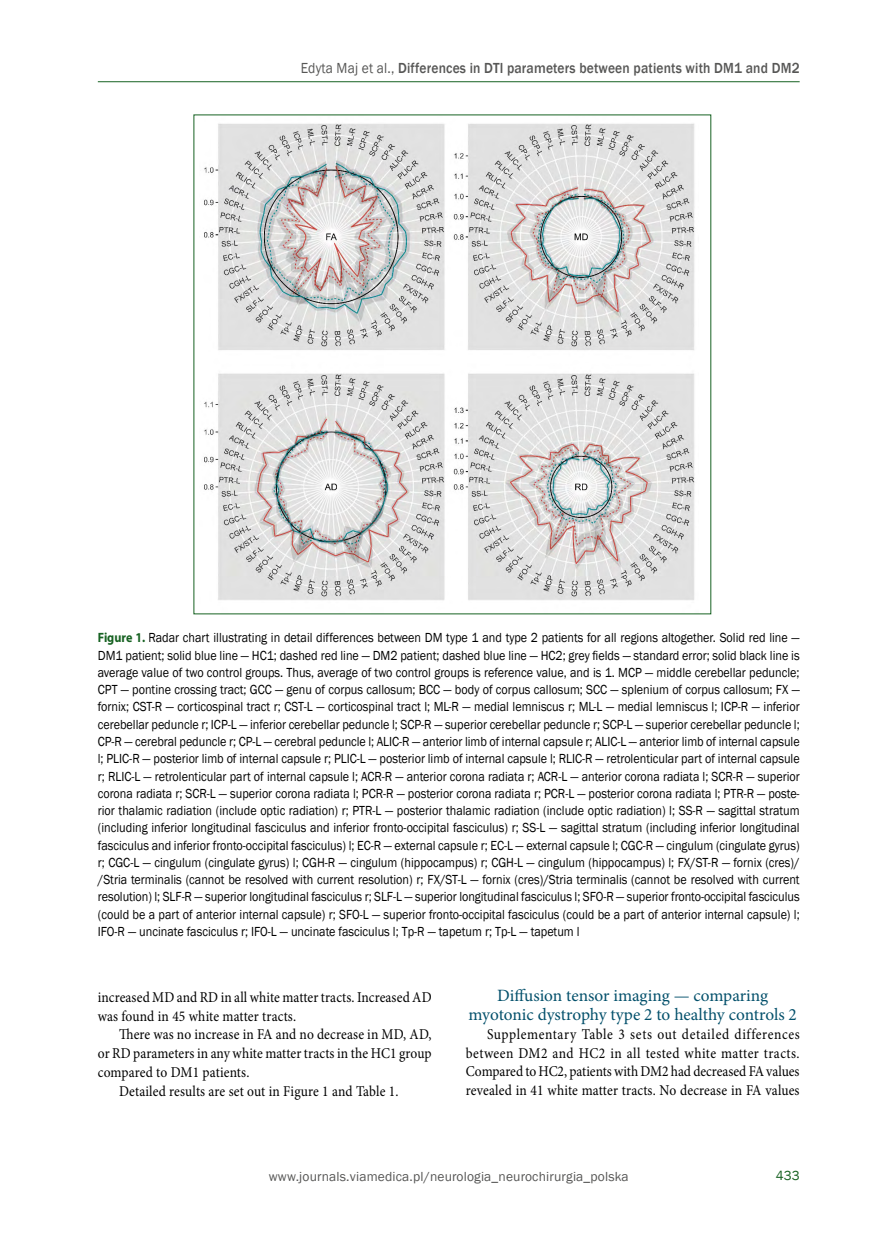
<style>
.page{position:relative;width:872px;height:1234px;background:#fff}
.page>*{position:absolute;margin:0;border:0;box-sizing:border-box;transform-origin:0 0}
.t1{font:17.25px/18.8px "Minion Pro";letter-spacing:-.005em;color:#03506b;text-align:center}
.t2{font:15px/18.8px "Minion Pro";letter-spacing:.01em;color:#000;scale:.9 1}
.t3{font:500 15px "Franklin Gothic";letter-spacing:.01em;color:#575756;scale:.9 1}
.t4{font:13.5px/17.2px "Franklin Gothic";color:#000;text-align:justify;scale:.9 1}
.t5{font:13.5px "Franklin Gothic";letter-spacing:.01em;color:#575756}
.t6{font:13.5px "Franklin Gothic";color:#176222}
.s1{font-weight:400}
.s2{font-family:"Myriad Pro";font-weight:700;color:#176222}
</style>
<div class="page">
<hr style="left:98px;top:81px;width:701px;height:1px;background:#176222">
<img style="left:204px;top:123px;width:491px;height:477px">
<p class="t3" style="left:301px;top:59px;width:556px"><span class="s1">Edyta Maj et al.,</span> Differences in DTI parameters between patients with DM1 and DM2</p>
<p class="t4" style="left:98px;top:629px;width:781px"><span class="s2">Figure 1.</span> Radar chart illustrating in detail differences between DM type 1 and type 2 patients for all regions altogether. Solid red line — DM1 patient; solid blue line — HC1; dashed red line — DM2 patient; dashed blue line — HC2; grey fields — standard error; solid black line is average value of two control groups. Thus, average of two control groups is reference value, and is 1. MCP — middle cerebellar peduncle; CPT — pontine crossing tract; GCC — genu of corpus callosum; BCC — body of corpus callosum; SCC — splenium of corpus callosum; FX — fornix; CST-R — corticospinal tract r; CST-L — corticospinal tract l; ML-R — medial lemniscus r; ML-L — medial lemniscus l; ICP-R — inferior cerebellar peduncle r; ICP-L — inferior cerebellar peduncle l; SCP-R — superior cerebellar peduncle r; SCP-L — superior cerebellar peduncle l; CP-R — cerebral peduncle r; CP-L — cerebral peduncle l; ALIC-R — anterior limb of internal capsule r; ALIC-L — anterior limb of internal capsule l; PLIC-R — posterior limb of internal capsule r; PLIC-L — posterior limb of internal capsule l; RLIC-R — retrolenticular part of internal capsule r; RLIC-L — retrolenticular part of internal capsule l; ACR-R — anterior corona radiata r; ACR-L — anterior corona radiata l; SCR-R — superior corona radiata r; SCR-L — superior corona radiata l; PCR-R — posterior corona radiata r; PCR-L — posterior corona radiata l; PTR-R — poste&shy;rior thalamic radiation (include optic radiation) r; PTR-L — posterior thalamic radiation (include optic radiation) l; SS-R — sagittal stratum (including inferior longitudinal fasciculus and inferior fronto-occipital fasciculus) r; SS-L — sagittal stratum (including inferior longitudinal fasciculus and inferior fronto-occipital fasciculus) l; EC-R — external capsule r; EC-L — external capsule l; CGC-R — cingulum (cingulate gyrus) r; CGC-L — cingulum (cingulate gyrus) l; CGH-R — cingulum (hippocampus) r; CGH-L — cingulum (hippocampus) l; FX/ST-R — fornix (cres)/ /Stria terminalis (cannot be resolved with current resolution) r; FX/ST-L — fornix (cres)/Stria terminalis (cannot be resolved with current resolution) l; SLF-R — superior longitudinal fasciculus r; SLF-L — superior longitudinal fasciculus l; SFO-R — superior fronto-occipital fasciculus (could be a part of anterior internal capsule) r; SFO-L — superior fronto-occipital fasciculus (could be a part of anterior internal capsule) l; IFO-R — uncinate fasciculus r; IFO-L — uncinate fasciculus l; Tp-R — tapetum r; Tp-L — tapetum l</p>
<p class="t2" style="left:98px;top:987px;width:372px">increased MD and RD in all white matter tracts. Increased AD was found in 45 white matter tracts.</p>
<p class="t2" style="left:119px;top:1024px;width:349px">There was no increase in FA and no decrease in MD, AD,</p>
<p class="t2" style="left:98px;top:1043px;width:372px">or RD parameters in any white matter tracts in the HC1 group</p>
<p class="t2" style="left:98px;top:1062px;width:170px">compared to DM1 patients.</p>
<p class="t2" style="left:119px;top:1081px;width:312px">Detailed results are set out in Figure 1 and Table 1.</p>
<p class="t1" style="left:468px;top:986px;width:330px">Diffusion tensor imaging — comparing myotonic dystrophy type 2 to healthy controls 2</p>
<p class="t2" style="left:466px;top:1024px;width:372px;text-align:justify;text-indent:21px">Supplementary Table 3 sets out detailed differences between DM2 and HC2 in all tested white matter tracts.<br>Compared to HC2, patients with DM2 had decreased FA values revealed in 41 white matter tracts. No decrease in FA values</p>
<p class="t5" style="left:269px;top:1168px;width:361px">www.journals.viamedica.pl/neurologia_neurochirurgia_polska</p>
<p class="t6" style="left:776px;top:1166px;width:25px">433</p>
</div>
